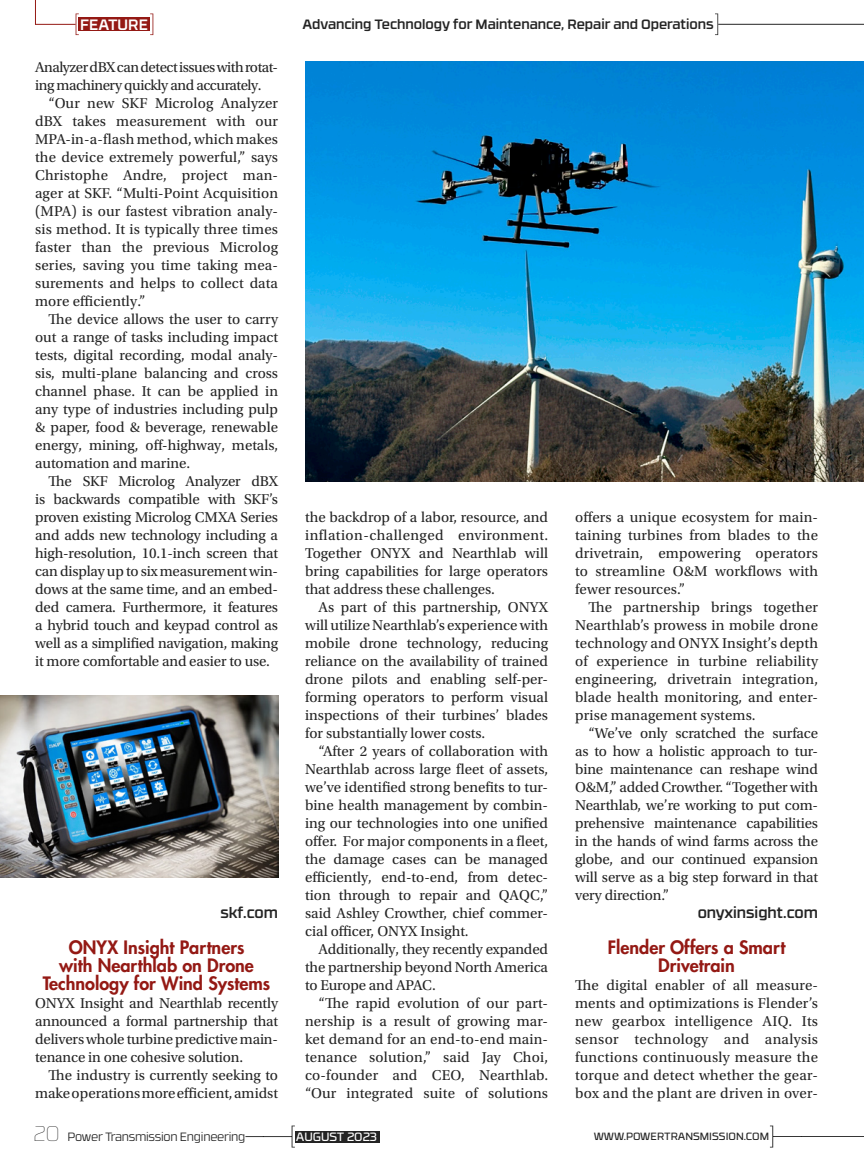
<style>
.page{position:relative;width:864px;height:1161px;background:#fff}
.page>*{position:absolute;margin:0;border:0;box-sizing:border-box;transform-origin:0 0}
.Feature_Body_Text_Header{font:800 18px/18px "Futura Std";color:#941914;text-align:center}
.Body_Text{font:15px/18px "Utopia Std";color:#242424;text-align:justify}
.Body_Text_after_Header{font:15px/18px "Utopia Std";color:#242424;text-align:justify}
.Body_Text-2{font:15px/18px "Utopia Std";letter-spacing:-.03em;color:#242424}
.Website_Footer{font:500 15px "RB No 3.1";color:#242424}
.t1{font:500 15px "RB No 3.1";color:#fff}
.Feature_Running_Title{font:500 13.5px "RB No 3.1";color:#242424}
.t2{font:300 12px "RB No 3.1";letter-spacing:-.02em;color:#242424}
.t3{font:12px "RB No 3.1";color:#fff}
.t4{font:10.5px "RB No 3.1";color:#242424}
.s1{font-weight:100;font-size:21px}
</style>
<div class="page">
<img style="left:0;top:695px;width:278px;height:183px">
<img style="left:305px;top:62px;width:559px;height:420px">
<svg style="left:245px;top:1126px;width:50px;height:22px"></svg>
<svg style="left:770px;top:1126px;width:94px;height:22px"></svg>
<div style="left:295px;top:1131px;width:84px;height:11px;background:#242424"></div>
<div style="left:79px;top:17px;width:71px;height:14px;background:#941914"></div>
<svg style="left:76px;top:14px;width:3px;height:21px"></svg>
<svg style="left:35px;top:0;width:1px;height:24px"></svg>
<hr style="left:35px;top:24px;width:41px;height:1px;background:#941914">
<svg style="left:150px;top:14px;width:3px;height:21px"></svg>
<svg style="left:715px;top:14px;width:3px;height:21px"></svg>
<hr style="left:718px;top:24px;width:146px;height:1px;background:#242424">
<p class="t1" style="left:80px;top:13px;width:69px">FEATURE</p>
<p class="Feature_Running_Title" style="left:303px;top:14px;width:413px">Advancing Technology for Maintenance, Repair and Operations</p>
<p class="Body_Text-2" style="left:35px;top:58px;width:244px">Analyzer dBX can detect issues with rotat&shy;ing machinery quickly and accurately.</p>
<p class="Body_Text" style="left:35px;top:94px;width:245px;text-indent:14px">“Our new SKF Microlog Analyzer dBX takes measurement with our MPA-in-a-flash method, which makes the device extremely powerful,” says Christophe Andre, project man&shy;ager at SKF. “Multi-Point Acquisition (MPA) is our fastest vibration analy&shy;sis method. It is typically three times faster than the previous Microlog series, saving you time taking mea&shy;surements and helps to collect data more efficiently.”</p>
<p class="Body_Text" style="left:35px;top:310px;width:245px;text-indent:14px">The device allows the user to carry out a range of tasks including impact tests, digital recording, modal analy&shy;sis, multi-plane balancing and cross channel phase. It can be applied in any type of industries including pulp &amp; paper, food &amp; beverage, renewable energy, mining, off-highway, metals, automation and marine.</p>
<p class="Body_Text" style="left:35px;top:472px;width:245px;text-indent:14px">The SKF Microlog Analyzer dBX is backwards compatible with SKF’s proven existing Microlog CMXA Series and adds new technology including a high-resolution, 10.1-inch screen that can display up to six measurement win&shy;dows at the same time, and an embed&shy;ded camera. Furthermore, it features a hybrid touch and keypad control as well as a simplified navigation, making it more comfortable and easier to use.</p>
<p class="Website_Footer" style="left:220px;top:901px;width:59px">skf.com</p>
<p class="Feature_Body_Text_Header" style="left:43px;top:938px;width:229px">ONYX Insight Partners<br>with Nearthlab on Drone<br>Technology for Wind Systems</p>
<p class="Body_Text_after_Header" style="left:35px;top:994px;width:244px">ONYX Insight and Nearthlab recently announced a formal partnership that delivers whole turbine predictive main&shy;tenance in one cohesive solution.</p>
<p class="Body_Text" style="left:35px;top:1066px;width:245px;text-align:right">The industry is currently seeking to make operations more efficient, amidst</p>
<p class="Body_Text" style="left:305px;top:508px;width:245px">the backdrop of a labor, resource, and inflation-challenged environment.<br>Together ONYX and Nearthlab will bring capabilities for large operators that address these challenges.</p>
<p class="Body_Text" style="left:305px;top:598px;width:245px;text-indent:14px">As part of this partnership, ONYX will utilize Nearthlab’s experience with mobile drone technology, reducing reliance on the availability of trained drone pilots and enabling self-per&shy;forming operators to perform visual inspections of their turbines’ blades for substantially lower costs.</p>
<p class="Body_Text" style="left:305px;top:742px;width:245px;text-indent:14px">“After 2 years of collaboration with Nearthlab across large fleet of assets, we’ve identified strong benefits to tur&shy;bine health management by combin&shy;ing our technologies into one unified offer. For major components in a fleet, the damage cases can be managed efficiently, end-to-end, from detec&shy;tion through to repair and QAQC,” said Ashley Crowther, chief commer&shy;cial officer, ONYX Insight.</p>
<p class="Body_Text" style="left:305px;top:940px;width:245px;text-indent:14px">Additionally, they recently expanded the partnership beyond North America to Europe and APAC.</p>
<p class="Body_Text" style="left:305px;top:994px;width:245px;text-indent:14px">“The rapid evolution of our part&shy;nership is a result of growing mar&shy;ket demand for an end-to-end main&shy;tenance solution,” said Jay Choi, co-founder and CEO, Nearthlab. “Our integrated suite of solutions</p>
<p class="Body_Text" style="left:575px;top:508px;width:245px">offers a unique ecosystem for main&shy;taining turbines from blades to the drivetrain, empowering operators to streamline O&amp;M workflows with fewer resources.”</p>
<p class="Body_Text" style="left:575px;top:598px;width:245px;text-indent:14px">The partnership brings together Nearthlab’s prowess in mobile drone technology and ONYX Insight’s depth of experience in turbine reliability engineering, drivetrain integration, blade health monitoring, and enter&shy;prise management systems.</p>
<p class="Body_Text" style="left:575px;top:724px;width:245px;text-indent:14px">“We’ve only scratched the surface as to how a holistic approach to tur&shy;bine maintenance can reshape wind O&amp;M,” added Crowther. “Together with Nearthlab, we’re working to put com&shy;prehensive maintenance capabilities in the hands of wind farms across the globe, and our continued expansion will serve as a big step forward in that very direction.”</p>
<p class="Website_Footer" style="left:698px;top:901px;width:122px">onyxinsight.com</p>
<p class="Feature_Body_Text_Header" style="left:608px;top:938px;width:179px">Flender Offers a Smart<br>Drivetrain</p>
<p class="Body_Text_after_Header" style="left:575px;top:976px;width:245px">The digital enabler of all measure&shy;ments and optimizations is Flender’s new gearbox intelligence AIQ. Its sensor technology and analysis functions continuously measure the torque and detect whether the gear&shy;box and the plant are driven in over-</p>
<p class="t2" style="left:33px;top:1128px;width:213px"><span class="s1">20</span> Power Transmission Engineering</p>
<p class="t3" style="left:296px;top:1128px;width:83px">AUGUST 2023</p>
<p class="t4" style="left:594px;top:1128px;width:177px">WWW.POWERTRANSMISSION.COM</p>
</div>
